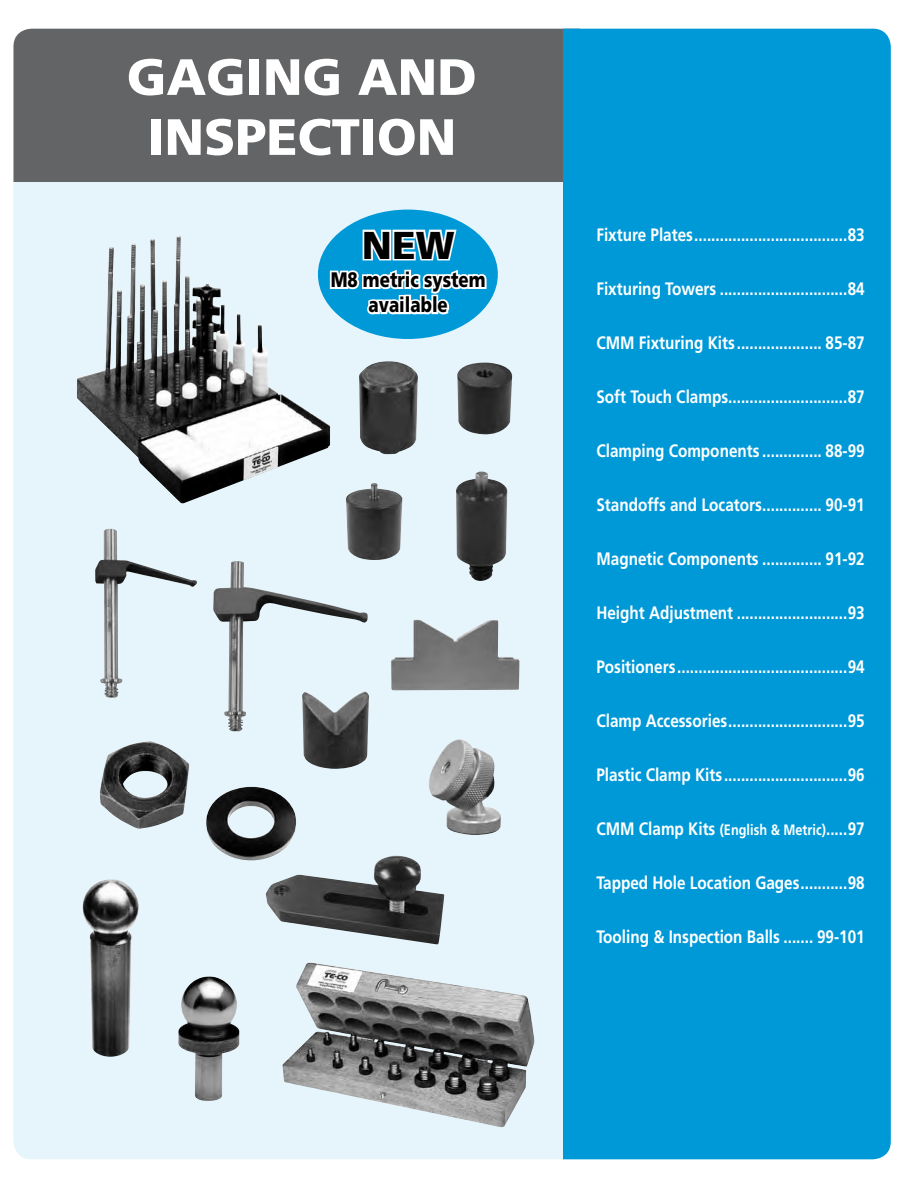
<style>
.page{position:relative;width:918px;height:1188px;background:#fff}
.page>*{position:absolute;margin:0;border:0;box-sizing:border-box;transform-origin:0 0}
.t1{font:900 51px/60px "Frutiger";color:#fff;text-align:center}
.t2{font:900 38.85px "Frutiger";color:#000}
.t3{font:900 21px/25.2px "Frutiger";color:#000;text-align:center;scale:.8 1}
.t4{font:700 18px "Frutiger";color:#fff;scale:.85 1}
.s1{font-size:15px}
</style>
<div class="page">
<div style="left:14px;top:29px;width:877px;height:1130px;background:#e6f5fb;border-radius:18px"></div>
<div style="left:14px;top:29px;width:565px;height:153px;background:#636466"></div>
<div style="left:563px;top:29px;width:328px;height:1130px;background:#0099d8"></div>
<img style="left:429px;top:739px;width:72px;height:96px">
<img style="left:77px;top:235px;width:253px;height:269px">
<img style="left:213px;top:561px;width:155px;height:170px">
<img style="left:95px;top:529px;width:102px;height:169px">
<img style="left:266px;top:856px;width:178px;height:88px">
<img style="left:456px;top:472px;width:51px;height:109px">
<img style="left:457px;top:363px;width:55px;height:72px">
<img style="left:359px;top:361px;width:59px;height:93px">
<img style="left:346px;top:483px;width:56px;height:77px">
<img style="left:391px;top:620px;width:129px;height:70px">
<img style="left:302px;top:692px;width:67px;height:77px">
<img style="left:206px;top:787px;width:91px;height:74px">
<img style="left:100px;top:741px;width:89px;height:88px">
<img style="left:178px;top:976px;width:61px;height:125px">
<img style="left:82px;top:879px;width:57px;height:178px">
<img style="left:282px;top:963px;width:253px;height:165px">
<div style="left:318px;top:210px;width:180px;height:129px;background:#0099d8;border-radius:50%"></div>
<svg style="left:328px;top:228px;width:160px;height:113px"></svg>
<h1 class="t1" style="left:127px;top:46px;width:352px">GAGING AND<br>INSPECTION</h1>
<h2 class="t2" style="left:362px;top:222px;width:94px">NEW</h2>
<p class="t3" style="left:331px;top:267px;width:195px">M8 metric system available</p>
<p class="t4" style="left:596px;top:224px;width:317px">Fixture Plates....................................83</p>
<p class="t4" style="left:596px;top:278px;width:317px">Fixturing Towers ..............................84</p>
<p class="t4" style="left:596px;top:332px;width:317px">CMM Fixturing Kits .................... 85-87</p>
<p class="t4" style="left:596px;top:386px;width:317px">Soft Touch Clamps............................87</p>
<p class="t4" style="left:596px;top:440px;width:317px">Clamping Components .............. 88-99</p>
<p class="t4" style="left:596px;top:494px;width:317px">Standoffs and Locators.............. 90-91</p>
<p class="t4" style="left:596px;top:548px;width:317px">Magnetic Components .............. 91-92</p>
<p class="t4" style="left:596px;top:602px;width:317px">Height Adjustment ..........................93</p>
<p class="t4" style="left:596px;top:656px;width:317px">Positioners ........................................94</p>
<p class="t4" style="left:596px;top:710px;width:317px">Clamp Accessories............................95</p>
<p class="t4" style="left:596px;top:764px;width:317px">Plastic Clamp Kits .............................96</p>
<p class="t4" style="left:596px;top:818px;width:317px">CMM Clamp Kits <span class="s1">(English &amp; Metric)</span>.....97</p>
<p class="t4" style="left:596px;top:872px;width:317px">Tapped Hole Location Gages...........98</p>
<p class="t4" style="left:596px;top:926px;width:317px">Tooling &amp; Inspection Balls ....... 99-101</p>
</div>
